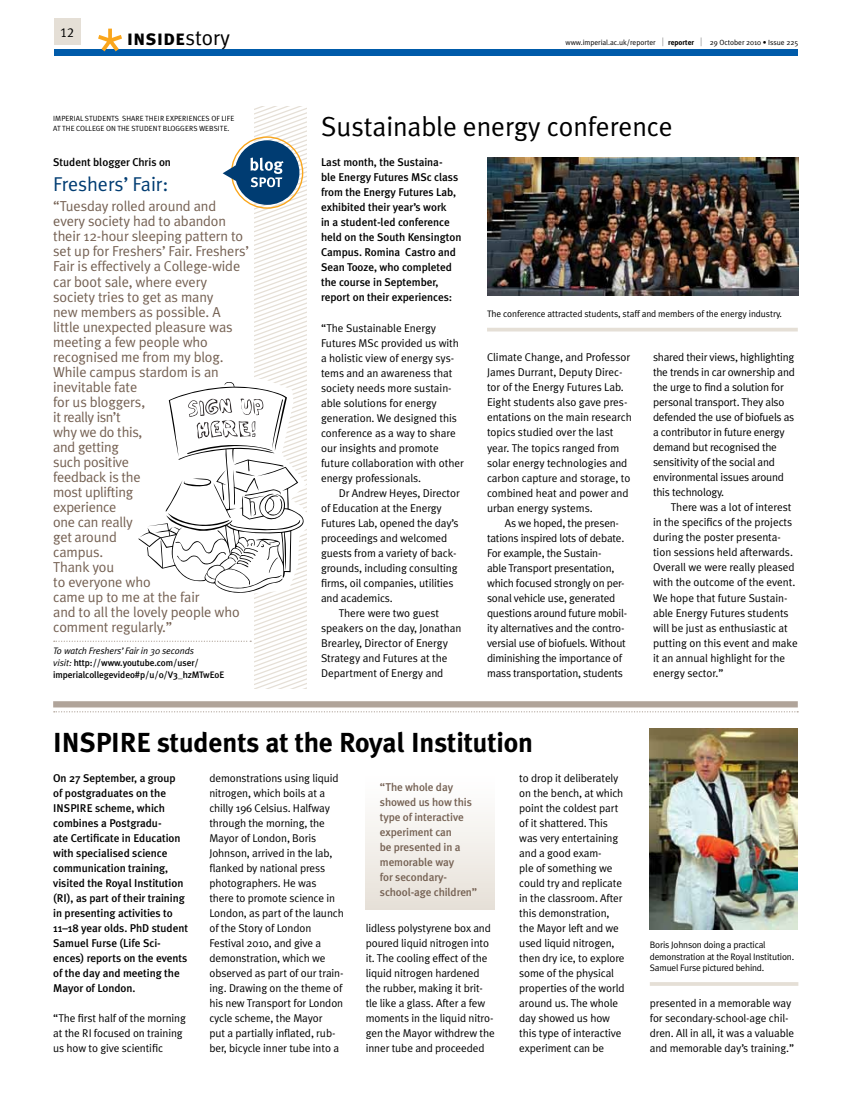
<style>
.page{position:relative;width:851px;height:1117px;background:#fff}
.page>*{position:absolute;margin:0;border:0;box-sizing:border-box;transform-origin:0 0}
.t1{font:700 27.5px "Meta Plus";letter-spacing:-.005em;color:#000}
.t2{font:27.5px "Meta Plus Normal";letter-spacing:-.005em;color:#000}
.t3{font:21.25px "Meta Plus Bold Caps";letter-spacing:-.005em;color:#000}
.t4{font:20px "Meta Plus Normal";letter-spacing:-.005em;color:#003c72}
.t5{font:15px "Meta Plus Normal";letter-spacing:-.01em;color:#756153;scale:.96 1}
.t6{font:14.38px/15px "Meta Plus Normal";letter-spacing:-.01em;color:#756153}
.t7{font:13.12px "Meta Plus Normal Caps";color:#000}
.t8{font:11.25px/15px "Meta Plus Normal";letter-spacing:-.01em;color:#000}
.t9{font:500 11.25px/15px "Meta Plus";letter-spacing:-.005em;color:#000}
.t10{font:500 11.25px/15px "Meta Plus";letter-spacing:-.01em;color:#756153}
.t11{font:9.38px/11.9px "Meta Plus Normal";letter-spacing:-.02em;color:#000}
.t12{font:500 9.38px/11.9px "Meta Plus";letter-spacing:-.01em;color:#000}
.t13{font:italic 9.38px "Meta Plus Normal";letter-spacing:-.01em;color:#000}
.t14{font:7.5px/9.4px "Meta Plus Normal Caps";letter-spacing:-.005em;color:#000}
.t15{font:7.5px "Meta Plus Normal";letter-spacing:-.005em;color:#000}
.t16{font:700 7.5px "Meta Plus";letter-spacing:-.005em;color:#000}
.s1{font-family:"Meta Plus Normal"}
.s2{font-size:11.25px}
.s3{font-family:"Meta Plus Normal";font-weight:400;font-size:11.25px}
.s4{font-size:14.38px}
.s5{font-family:"Meta Plus Normal";font-weight:400;font-style:italic}
</style>
<div class="page">
<div style="left:53px;top:701px;width:744px;height:6px;background:#b0a49a"></div>
<svg style="left:54px;top:711px;width:744px;height:1px"></svg>
<img style="left:649px;top:728px;width:148px;height:200px">
<div style="left:365px;top:767px;width:129px;height:142px;background:linear-gradient(to bottom,#fff,#e7e1d9)"></div>
<svg style="left:650px;top:982px;width:148px;height:3px"></svg>
<svg style="left:54px;top:106px;width:252px;height:582px"></svg>
<img style="left:487px;top:157px;width:311px;height:138px">
<hr style="left:487px;top:328px;width:310px;height:3px;background:#e5dfd6">
<div style="left:54px;top:19px;width:26px;height:26px;background:#e5dfd6"></div>
<div style="left:54px;top:49px;width:743px;height:7px;background:#005baa"></div>
<svg style="left:98px;top:29px;width:24px;height:22px"></svg>
<p class="t7" style="left:60px;top:25px;width:15px">12</p>
<h2 class="t3" style="left:127px;top:26px;width:105px">inside<span class="s1">story</span></h2>
<p class="t15" style="left:565px;top:38px;width:99px">www.imperial.ac.uk/reporter <span class="s2">|</span></p>
<p class="t16" style="left:668px;top:38px;width:35px">reporter <span class="s3">|</span></p>
<p class="t15" style="left:709px;top:38px;width:90px">29 October 2010 • Issue 225</p>
<p class="t14" style="left:53px;top:114px;width:183px">IMPERIAL STUDENTS SHARE THEI R EXPERI ENCES OF LI FE<br>AT THE CO LLEGE ON THE STUDENT BLOGGERS WEBSITE.</p>
<p class="t9" style="left:53px;top:155px;width:119px">Student blogger Chris on</p>
<h3 class="t4" style="left:53px;top:172px;width:117px">Freshers’ Fair:</h3>
<p class="t6" style="left:53px;top:199px;width:197px">“Tuesday rolled around and every society had to abandon their 12-hour sleeping pattern to set up for Freshers’ Fair. Freshers’<br>Fair is effectively a College-wide</p>
<h3 class="t5" style="left:53px;top:272px;width:162px">car boot sale<span class="s4">, where every</span></h3>
<p class="t6" style="left:53px;top:289px;width:188px">society tries to get as many new members as possible. A little unexpected pleasure was meeting a few people who recognised me from my blog.<br>While campus stardom is an inevitable fate<br>for us bloggers,<br>it really isn’t<br>why we do this,<br>and getting<br>such positive<br>feedback is the<br>most uplifting<br>experience<br>one can really<br>get around<br>campus.<br>Thank you<br>to everyone who<br>came up to me at the fair<br>and to all the lovely people who comment regularly.”</p>
<p class="t13" style="left:53px;top:645px;width:142px">To watch Freshers’ Fair in 30 seconds</p>
<p class="t12" style="left:53px;top:656px;width:173px"><span class="s5">visit:</span> http://www.youtube.com/user/ imperialcollegevideo#p/u/0/V3_hzMTwEoE</p>
<h1 class="t2" style="left:321px;top:111px;width:353px">Sustainable energy conference</h1>
<p class="t9" style="left:321px;top:155px;width:142px">Last month, the Sustaina-<br>ble Energy Futures MSc class from the Energy Futures Lab, exhibited their year’s work<br>in a student-led conference held on the South Kensington<br>Campus. Romina Castro and<br>Sean Tooze, who completed the course in September, report on their experiences:</p>
<p class="t8" style="left:321px;top:320px;width:144px">“The Sustainable Energy<br>Futures MSc provided us with a holistic view of energy sys&shy;tems and an awareness that society needs more sustain&shy;able solutions for energy generation. We designed this conference as a way to share our insights and promote future collaboration with other energy professionals.</p>
<p class="t8" style="left:339px;top:485px;width:122px">Dr Andrew Heyes, Director</p>
<p class="t8" style="left:321px;top:500px;width:122px">of Education at the Energy</p>
<p class="t8" style="left:321px;top:515px;width:139px">Futures Lab, opened the day’s</p>
<p class="t8" style="left:321px;top:530px;width:128px">proceedings and welcomed</p>
<p class="t8" style="left:321px;top:545px;width:137px">guests from a variety of back-</p>
<p class="t8" style="left:321px;top:560px;width:138px">grounds, including consulting</p>
<p class="t8" style="left:321px;top:575px;width:134px">firms, oil companies, utilities</p>
<p class="t8" style="left:321px;top:590px;width:73px">and academics.</p>
<p class="t8" style="left:339px;top:605px;width:102px">There were two guest</p>
<p class="t8" style="left:321px;top:620px;width:142px">speakers on the day, Jonathan</p>
<p class="t8" style="left:321px;top:635px;width:128px">Brearley, Director of Energy</p>
<p class="t8" style="left:321px;top:650px;width:128px">Strategy and Futures at the</p>
<p class="t8" style="left:321px;top:665px;width:124px">Department of Energy and</p>
<p class="t11" style="left:487px;top:308px;width:296px">The conference attracted students, staff and members of the energy industry.</p>
<p class="t8" style="left:487px;top:350px;width:146px">Climate Change, and Professor<br>James Durrant, Deputy Direc&shy;tor of the Energy Futures Lab.<br>Eight students also gave pres&shy;entations on the main research topics studied over the last year. The topics ranged from solar energy technologies and carbon capture and storage, to combined heat and power and urban energy systems.</p>
<p class="t8" style="left:487px;top:515px;width:141px;text-indent:18px">As we hoped, the presen&shy;tations inspired lots of debate.<br>For example, the Sustain-<br>able Transport presentation, which focused strongly on per&shy;sonal vehicle use, generated questions around future mobil&shy;ity alternatives and the contro&shy;versial use of biofuels. Without diminishing the importance of mass transportation, students</p>
<p class="t8" style="left:653px;top:350px;width:143px">shared their views, highlighting the trends in car ownership and the urge to find a solution for personal transport. They also defended the use of biofuels as a contributor in future energy demand but recognised the sensitivity of the social and environmental issues around this technology.</p>
<p class="t8" style="left:653px;top:500px;width:146px;text-indent:18px">There was a lot of interest in the specifics of the projects during the poster presenta&shy;tion sessions held afterwards.<br>Overall we were really pleased with the outcome of the event.<br>We hope that future Sustain&shy;able Energy Futures students will be just as enthusiastic at putting on this event and make it an annual highlight for the energy sector.”</p>
<h1 class="t1" style="left:53px;top:726px;width:15px">INSPIRE</h1>
<h1 class="t1" style="left:157px;top:726px;width:377px">students at the Royal I nstitution</h1>
<p class="t10" style="left:380px;top:779px;width:99px">“The whole day showed us how this type of interactive experiment can<br>be presented in a memorable way<br>for secondary&shy;school-age children”</p>
<p class="t8" style="left:519px;top:770px;width:107px">to drop it deliberately on the bench, at which point the coldest part of it shattered. This was very entertaining and a good exam-<br>ple of something we could try and replicate in the classroom. After this demonstration, the Mayor left and we used liquid nitrogen, then dry ice, to explore some of the physical properties of the world around us. The whole day showed us how this type of interactive experiment can be</p>
<p class="t9" style="left:53px;top:770px;width:124px">On 27 September, a group of postgraduates on the<br>INSPI</p>
<p class="t8" style="left:209px;top:770px;width:136px">demonstrations using liquid nitrogen, which boils at a chilly 196 Celsius. Halfway through the morning, the<br>Mayor of London, Boris<br>Johnson, arrived in the lab, flanked by national press photographers. He was there to promote science in<br>London, as part of the launch of the Story of London<br>Festival 2010, and give a demonstration, which we observed as part of our train&shy;ing. Drawing on the theme of his new Transport for London cycle scheme, the Mayor<br>put a partially inflated, rub&shy;ber, bicycle inner tube into a</p>
<p class="t9" style="left:53px;top:800px;width:136px;text-indent:27px">RE scheme, which combines a Postgradu-<br>ate Certificate in Education with specialised science communication training, visited the Royal -I nstitution (RI), as part of their training in presenting activities to<br>11–18 year olds. PhD student<br>Samuel Furse (Life Sci&shy;ences) reports on the events of the day and meeting the<br>Mayor of London.</p>
<p class="t8" style="left:53px;top:1010px;width:134px">“The first half of the morning at the RI focused on training us how to give scientific</p>
<p class="t8" style="left:365px;top:920px;width:130px">lidless polystyrene box and poured liquid nitrogen into it. The cooling effect of the liquid nitrogen hardened the rubber, making it brit&shy;tle like a glass. After a few moments in the liquid nitro&shy;gen the Mayor withdrew the inner tube and proceeded</p>
<p class="t11" style="left:649px;top:938px;width:146px">Boris Johnson doing a practical demonstration at the Royal Institution.<br>Samuel Furse pictured behind.</p>
<p class="t8" style="left:649px;top:995px;width:146px">presented in a memorable way for secondary-school-age chil&shy;dren. All in all, it was a valuable and memorable day’s training.”</p>
</div>
